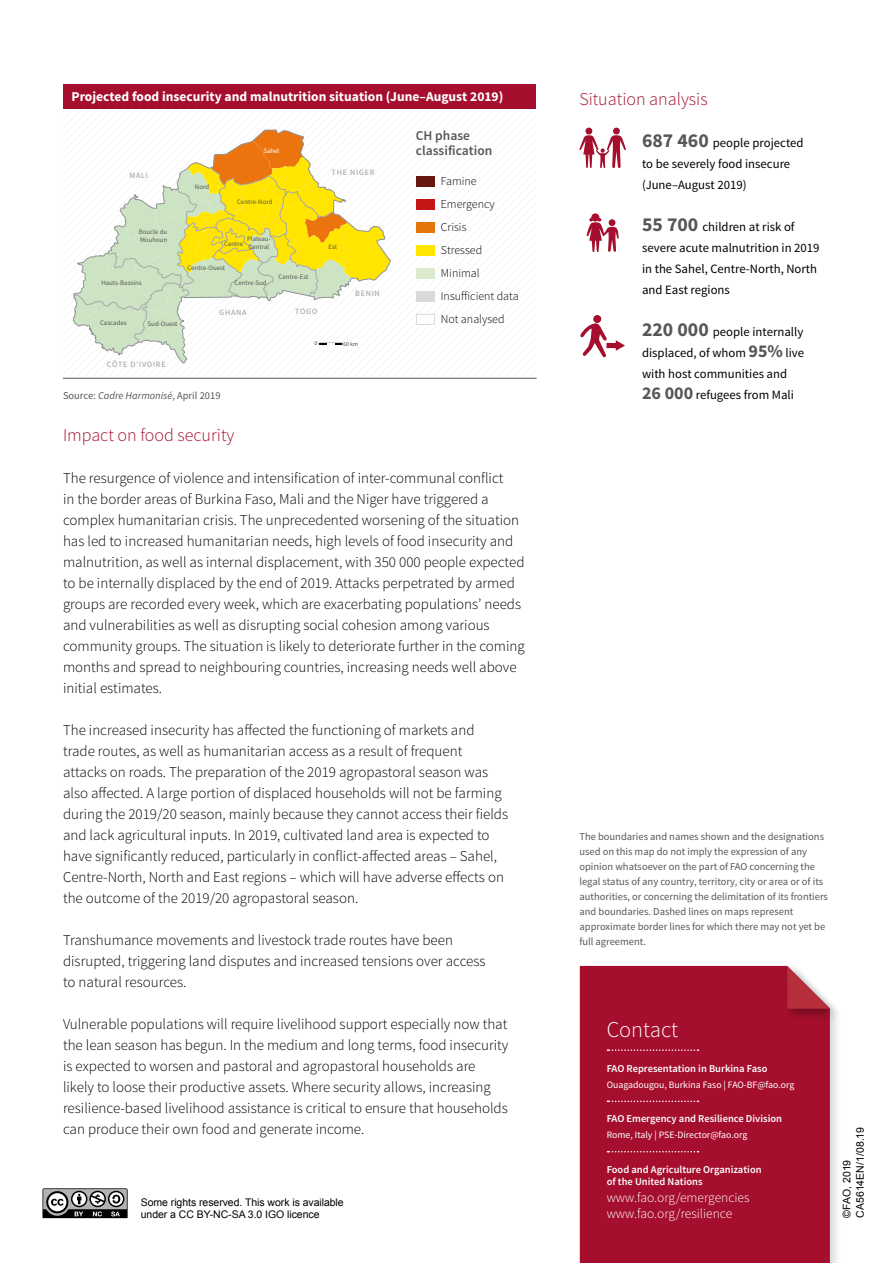
<style>
.page{position:relative;width:893px;height:1263px;background:#fff}
.page>*{position:absolute;margin:0;border:0;box-sizing:border-box;transform-origin:0 0}
.t1{font:300 22.5px "Source Sans Pro";color:#fff}
.t2{font:300 18px "Source Sans Pro";color:#a50f2d}
.t3{font:300 15px/21px "Source Sans Pro";color:#000}
.t4{font:700 13.5px "Source Sans Pro";color:#fff}
.t5{font:300 13.5px/16.5px "Source Sans Pro";color:#fff}
.t6{font:600 13.5px/15px "Source Sans Pro";color:#575756}
.t7{font:12.75px/21px "Source Sans Pro";color:#000}
.t8{font:300 12px/23px "Source Sans Pro";color:#000}
.t9{font:10.5px/15px "Source Sans Pro";color:#575756}
.t10{font:600 10.5px/12px "Source Sans Pro";color:#fff}
.t11{font:10.5px/12px "Arial";letter-spacing:-.005em;color:#000}
.t12{font:9.75px "Source Sans Pro";color:#fff}
.t13{font:7.95px "Source Sans Pro";letter-spacing:.1em;color:#9c9998}
.t14{font:6.75px/8.2px "Source Sans Pro";color:#585857}
.t15{font:6.75px "Source Sans Pro";color:#fff}
.t16{font:6px "Source Sans Pro";color:#515252}
.s1{font-style:italic}
.s2{font-weight:700;font-size:19.8px;color:#575756}
.s3{font-weight:700;font-size:18px;color:#575756}
</style>
<div class="page">
<div style="left:576px;top:962px;width:267px;height:301px;background:#000;opacity:.16"></div>
<div style="left:580px;top:966px;width:250px;height:297px;background:#a50f2d"></div>
<div style="left:783px;top:963px;width:58px;height:59px;background:#000;opacity:.3"></div>
<svg style="left:787px;top:966px;width:43px;height:43px"></svg>
<svg style="left:607px;top:1049px;width:91px;height:2px"></svg>
<svg style="left:607px;top:1100px;width:91px;height:2px"></svg>
<svg style="left:607px;top:1151px;width:91px;height:1px"></svg>
<svg style="left:43px;top:1188px;width:85px;height:30px"></svg>
<svg style="left:580px;top:315px;width:45px;height:42px"></svg>
<svg style="left:579px;top:128px;width:47px;height:40px"></svg>
<svg style="left:586px;top:213px;width:33px;height:39px"></svg>
<div style="left:63px;top:84px;width:473px;height:25px;background:#a50f2d"></div>
<hr style="left:63px;top:378px;width:474px;height:1px;background:#575756">
<svg style="left:63px;top:129px;width:473px;height:249px"></svg>
<p class="t4" style="left:72px;top:88px;width:433px">Projected food insecurity and malnutrition situation (June–August 2019)</p>
<p class="t13" style="left:129px;top:171px;width:20px">MALI</p>
<p class="t14" style="left:139px;top:227px;width:30px">Boucle du<br>Mouhoun</p>
<p class="t14" style="left:101px;top:279px;width:42px">Hauts-Bassins</p>
<p class="t14" style="left:100px;top:318px;width:28px">Cascades</p>
<p class="t14" style="left:148px;top:320px;width:31px">Sud-Ouest</p>
<p class="t13" style="left:107px;top:359px;width:60px">CÔTE D'IVOIRE</p>
<p class="t14" style="left:195px;top:183px;width:16px">Nord</p>
<p class="t15" style="left:263px;top:146px;width:17px">Sahel</p>
<p class="t14" style="left:237px;top:198px;width:37px">Centre-Nord</p>
<p class="t13" style="left:332px;top:168px;width:44px">THE NIGER</p>
<p class="t14" style="left:224px;top:240px;width:20px">Centre</p>
<p class="t14" style="left:247px;top:235px;width:25px">Plateau-<br>Central</p>
<p class="t14" style="left:187px;top:264px;width:39px">Centre-Ouest</p>
<p class="t14" style="left:234px;top:279px;width:34px">Centre-Sud</p>
<p class="t14" style="left:279px;top:272px;width:31px">Centre-Est</p>
<p class="t13" style="left:219px;top:307px;width:29px">GHANA</p>
<p class="t13" style="left:295px;top:306px;width:24px">TOGO</p>
<p class="t14" style="left:329px;top:243px;width:10px">Est</p>
<p class="t13" style="left:355px;top:289px;width:26px">BENIN</p>
<p class="t16" style="left:315px;top:340px;width:4px">0</p>
<p class="t16" style="left:343px;top:340px;width:17px">60 km</p>
<p class="t9" style="left:63px;top:388px;width:159px">Source: <span class="s1">Cadre Harmonisé</span>, April 2019</p>
<p class="t6" style="left:416px;top:129px;width:78px">CH phase classification</p>
<p class="t8" style="left:441px;top:170px;width:55px">Famine<br>Emergency</p>
<p class="t8" style="left:441px;top:216px;width:79px">Crisis<br>Stressed<br>Minimal<br>Insufficient data<br>Not analysed</p>
<p class="t2" style="left:63px;top:424px;width:173px">Impact on food security</p>
<p class="t3" style="left:63px;top:468px;width:463px">The resurgence of violence and intensification of inter-communal conflict<br>in the border areas of Burkina Faso, Mali and the Niger have triggered a complex humanitarian crisis. The unprecedented worsening of the situation has led to increased humanitarian needs, high levels of food insecurity and malnutrition, as well as internal displacement, with 350 000 people expected to be internally displaced by the end of 2019. Attacks perpetrated by armed groups are recorded every week, which are exacerbating populations’ needs and vulnerabilities as well as disrupting social cohesion among various community groups. The situation is likely to deteriorate further in the coming months and spread to neighbouring countries, increasing needs well above initial estimates.</p>
<p class="t3" style="left:63px;top:720px;width:447px">The increased insecurity has affected the functioning of markets and trade routes, as well as humanitarian access as a result of frequent attacks on roads. The preparation of the 2019 agropastoral season was also affected. A large portion of displaced households will not be farming during the 2019/20 season, mainly because they cannot access their fields and lack agricultural inputs. In 2019, cultivated land area is expected to have significantly reduced, particularly in conflict-affected areas – Sahel, Centre‑North, North and East regions – which will have adverse effects on the outcome of the 2019/20 agropastoral season.</p>
<p class="t3" style="left:63px;top:930px;width:424px">Transhumance movements and livestock trade routes have been disrupted, triggering land disputes and increased tensions over access to natural resources.</p>
<p class="t3" style="left:63px;top:1014px;width:447px">Vulnerable populations will require livelihood support especially now that the lean season has begun. In the medium and long terms, food insecurity is expected to worsen and pastoral and agropastoral households are likely to loose their productive assets. Where security allows, increasing resilience‑based livelihood assistance is critical to ensure that households can produce their own food and generate income.</p>
<p class="t11" style="left:141px;top:1196px;width:204px">Some rights reserved. This work is available under a CC BY-NC-SA 3.0 IGO licence</p>
<p class="t2" style="left:579px;top:88px;width:130px">Situation analysis</p>
<p class="t7" style="left:642px;top:132px;width:163px"><span class="s2">687 460</span> people projected to be severely food insecure (June–August 2019)</p>
<p class="t7" style="left:642px;top:216px;width:179px"><span class="s2">55 700</span> children at risk of severe acute malnutrition in 2019 in the Sahel, Centre‑North, North and East regions</p>
<p class="t7" style="left:642px;top:321px;width:164px"><span class="s2">220 000</span> people internally displaced, of whom <span class="s3">95%</span> live with host communities and<br><span class="s3">26 000</span> refugees from Mali</p>
<p class="t9" style="left:579px;top:829px;width:250px">The boundaries and names shown and the designations used on this map do not imply the expression of any opinion whatsoever on the part of FAO concerning the legal status of any country, territory, city or area or of its authorities, or concerning the delimitation of its frontiers and boundaries. Dashed lines on maps represent approximate border lines for which there may not yet be full agreement.</p>
<h1 class="t1" style="left:607px;top:1015px;width:73px">Contact</h1>
<p class="t10" style="left:607px;top:1062px;width:162px">FAO Representation in Burkina Faso</p>
<p class="t12" style="left:607px;top:1078px;width:189px">Ouagadougou, Burkina Faso | FAO-BF@fao.org</p>
<p class="t10" style="left:607px;top:1113px;width:177px">FAO Emergency and Resilience Division</p>
<p class="t12" style="left:607px;top:1129px;width:142px">Rome, Italy | PSE-Director@fao.org</p>
<p class="t10" style="left:607px;top:1164px;width:156px">Food and Agriculture Organization of the United Nations</p>
<p class="t5" style="left:607px;top:1189px;width:144px">www.fao.org/emergencies www.fao.org/resilience</p>
<p class="t11" style="left:840px;top:1218px;width:92px;line-height:13.5px;rotate:-90deg">©FAO, 2019<br>CA5614EN/1/08.19</p>
</div>
